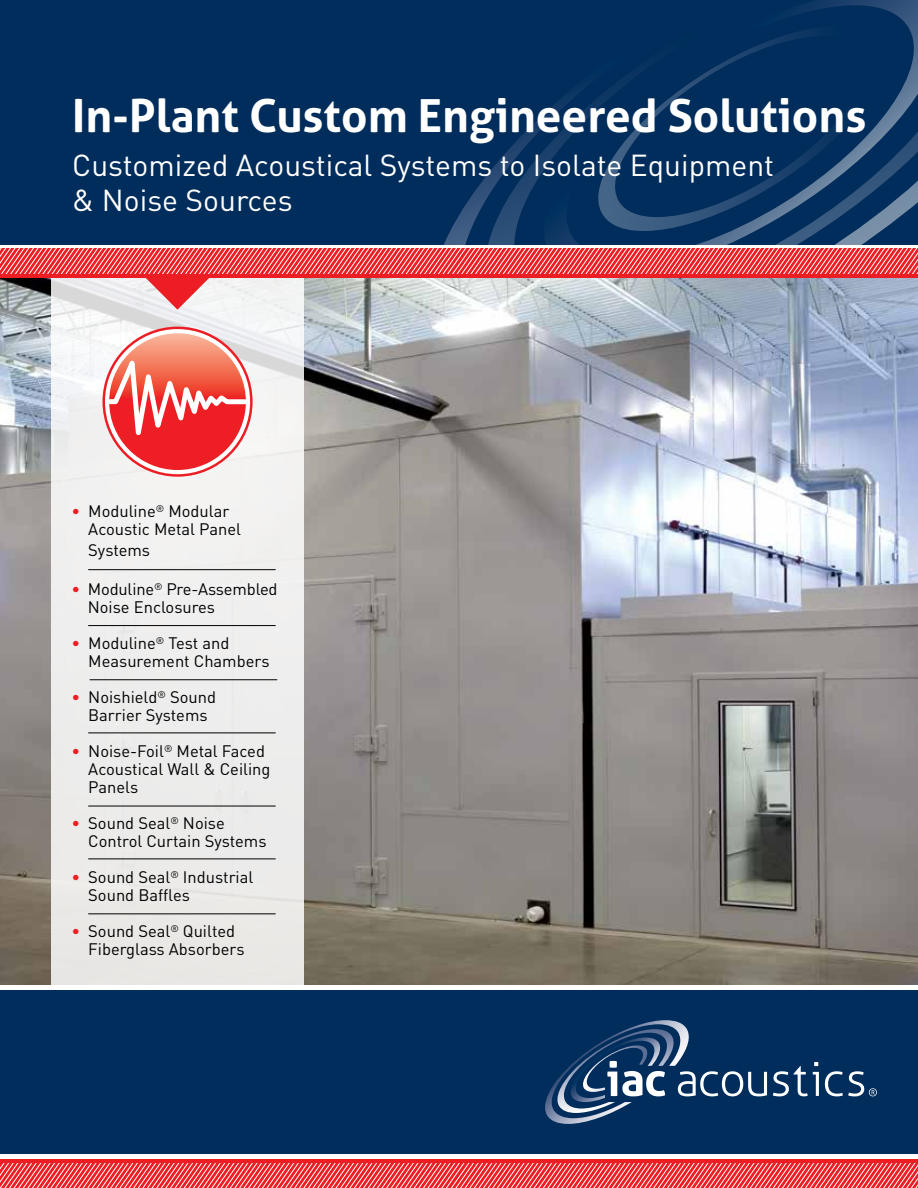
<style>
.page{position:relative;width:918px;height:1188px;background:#fff}
.page>*{position:absolute;margin:0;border:0;box-sizing:border-box;transform-origin:0 0}
.t1{font:700 45.75px "Aller";color:#fff}
.t2{font:30px/34.8px "DIN Pro";color:#fff}
.t3{font:16.5px/18px "DIN Pro";color:#000}
.s1{font-weight:700;color:#ed1d24}
</style>
<div class="page">
<div style="left:0;top:0;width:918px;height:245px;background:#002d5b"></div>
<svg style="left:444px;top:177px;width:42px;height:67px"></svg>
<svg style="left:486px;top:114px;width:58px;height:130px"></svg>
<svg style="left:544px;top:0;width:374px;height:244px"></svg>
<svg style="left:598px;top:26px;width:285px;height:205px"></svg>
<div style="left:0;top:989px;width:918px;height:167px;background:#002d5b"></div>
<div style="left:0;top:1159px;width:918px;height:29px;background:#ed1d24"></div>
<svg style="left:0;top:1163px;width:918px;height:25px"></svg>
<div style="left:0;top:1154px;width:918px;height:5px;background:#fff"></div>
<img style="left:0;top:310px;width:918px;height:675px">
<div style="left:51px;top:277px;width:253px;height:710px;background:#eeeded"></div>
<svg style="left:104px;top:328px;width:147px;height:147px"></svg>
<svg style="left:109px;top:333px;width:137px;height:137px"></svg>
<svg style="left:104px;top:343px;width:147px;height:127px;background:#f27873"></svg>
<hr style="left:0;top:985px;width:918px;height:4px;background:#fff">
<svg style="left:0;top:278px;width:918px;height:32px"></svg>
<div style="left:0;top:249px;width:918px;height:29px;background:#ed1d24"></div>
<svg style="left:0;top:249px;width:918px;height:25px"></svg>
<hr style="left:89px;top:569px;width:186px;height:1px;background:#000">
<hr style="left:89px;top:625px;width:186px;height:1px;background:#000">
<hr style="left:90px;top:679px;width:187px;height:1px;background:#000">
<hr style="left:89px;top:733px;width:186px;height:1px;background:#000">
<hr style="left:89px;top:806px;width:186px;height:1px;background:#000">
<hr style="left:89px;top:859px;width:186px;height:1px;background:#000">
<hr style="left:89px;top:913px;width:186px;height:1px;background:#000">
<svg style="left:545px;top:1020px;width:332px;height:104px"></svg>
<h1 class="t1" style="left:72px;top:88px;width:796px">In-Plant Custom Engineered Solutions</h1>
<h2 class="t2" style="left:72px;top:146px;width:703px">Customized Acoustical Systems to Isolate Equipment &amp; Noise Sources</h2>
<p class="t3" style="left:88px;top:501px;width:154px;text-indent:-16px"><span class="s1">•</span> Moduline<sup>®</sup> Modular<br>Acoustic Metal Panel</p>
<p class="t3" style="left:88px;top:540px;width:63px">Systems</p>
<p class="t3" style="left:88px;top:580px;width:191px;text-indent:-16px"><span class="s1">•</span> Moduline<sup>®</sup> Pre-Assembled<br>Noise Enclosures</p>
<p class="t3" style="left:88px;top:634px;width:183px;text-indent:-16px"><span class="s1">•</span> Moduline<sup>®</sup> Test and<br>Measurement Chambers</p>
<p class="t3" style="left:72px;top:688px;width:146px;text-align:center"><span class="s1">•</span> Noishield<sup>®</sup> Sound<br>Barrier Systems</p>
<p class="t3" style="left:88px;top:742px;width:184px;text-indent:-16px"><span class="s1">•</span> Noise-Foil<sup>®</sup> Metal Faced<br>Acoustical Wall &amp; Ceiling<br>Panels</p>
<p class="t3" style="left:88px;top:814px;width:180px;text-indent:-16px"><span class="s1">•</span> Sound Seal<sup>®</sup> Noise<br>Control Curtain Systems</p>
<p class="t3" style="left:88px;top:868px;width:167px;text-indent:-16px"><span class="s1">•</span> Sound Seal<sup>®</sup> Industrial<br>Sound Baffles</p>
<p class="t3" style="left:88px;top:922px;width:158px;text-indent:-16px"><span class="s1">•</span> Sound Seal<sup>®</sup> Quilted<br>Fiberglass Absorbers</p>
</div>
